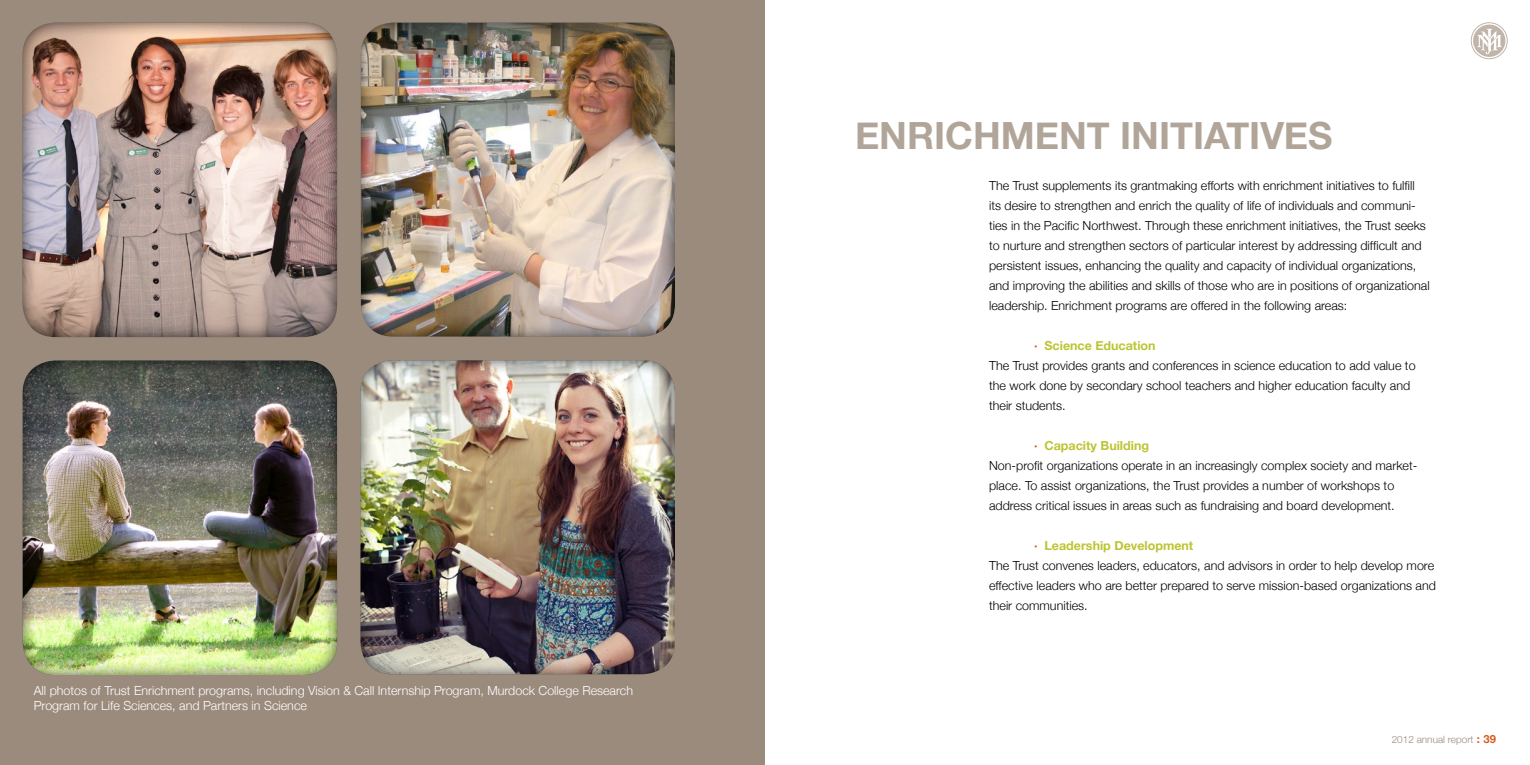
<style>
.page{position:relative;width:1530px;height:765px;background:#fff}
.page>*{position:absolute;margin:0;border:0;box-sizing:border-box;transform-origin:0 0}
.t1{font:700 37.5px "Helvetica Neue";color:#b1a599}
.t2{font:300 12.5px/20px "Helvetica Neue";color:#000}
.t3{font:300 12.5px/15px "Helvetica Neue";color:#fff}
.t4{font:300 10px "Helvetica Neue";color:#9a8b7d}
.s1{font-weight:700;color:#d65c20}
.s2{font-weight:700;color:#bcc432}
.s3{font-weight:700;font-size:11.25px;color:#d65c20}
</style>
<div class="page">
<svg style="left:1471px;top:23px;width:36px;height:36px"></svg>
<div style="left:1471px;top:22px;width:37px;height:37px;border:1px solid #c1b5aa;border-radius:50%"></div>
<div style="left:1473px;top:25px;width:32px;height:32px;background:#c1b5aa;border-radius:50%"></div>
<svg style="left:1477px;top:29px;width:25px;height:25px"></svg>
<div style="left:0;top:0;width:765px;height:765px;background:#9a8b7d"></div>
<div style="left:10px;top:21px;width:338px;height:318px;background:#000;opacity:.75"></div>
<div style="left:10px;top:359px;width:338px;height:318px;background:#000;opacity:.75"></div>
<div style="left:350px;top:360px;width:335px;height:316px;background:#000;opacity:.75"></div>
<div style="left:349px;top:22px;width:336px;height:316px;background:#000;opacity:.75"></div>
<p class="t3" style="left:34px;top:682px;width:601px">All photos of Trust Enrichment programs, including Vision &amp; Call Internship Program, Murdock College Research<br>Program for Life Sciences, and Partners in Science</p>
<h1 class="t1" style="left:855px;top:112px;width:479px">ENRICHMENT INITIATIVES</h1>
<p class="t2" style="left:989px;top:175px;width:442px">The Trust supplements its grantmaking efforts with enrichment initiatives to fulfill its desire to strengthen and enrich the quality of life of individuals and communi&shy;ties in the Pacific Northwest. Through these enrichment initiatives, the Trust seeks to nurture and strengthen sectors of particular interest by addressing difficult and persistent issues, enhancing the quality and capacity of individual organizations, and improving the abilities and skills of those who are in positions of organizational leadership. Enrichment programs are offered in the following areas:</p>
<p class="t2" style="left:989px;top:335px;width:428px;text-indent:45px"><span class="s1">·</span> <span class="s2">Science Education<br></span>The Trust provides grants and conferences in science education to add value to the work done by secondary school teachers and higher education faculty and their students.</p>
<p class="t2" style="left:989px;top:435px;width:430px;text-indent:45px"><span class="s1">·</span> <span class="s2">Capacity Building<br></span>Non-profit organizations operate in an increasingly complex society and market&shy;place. To assist organizations, the Trust provides a number of workshops to address critical issues in areas such as fundraising and board development.</p>
<p class="t2" style="left:989px;top:535px;width:448px;text-indent:45px"><span class="s1">·</span> <span class="s2">Leadership Development<br></span>The Trust convenes leaders, educators, and advisors in order to help develop more effective leaders who are better prepared to serve mission-based organizations and their communities.</p>
<p class="t4" style="left:1392px;top:733px;width:106px">2012 annual report <span class="s3">: 39</span></p>
</div>
